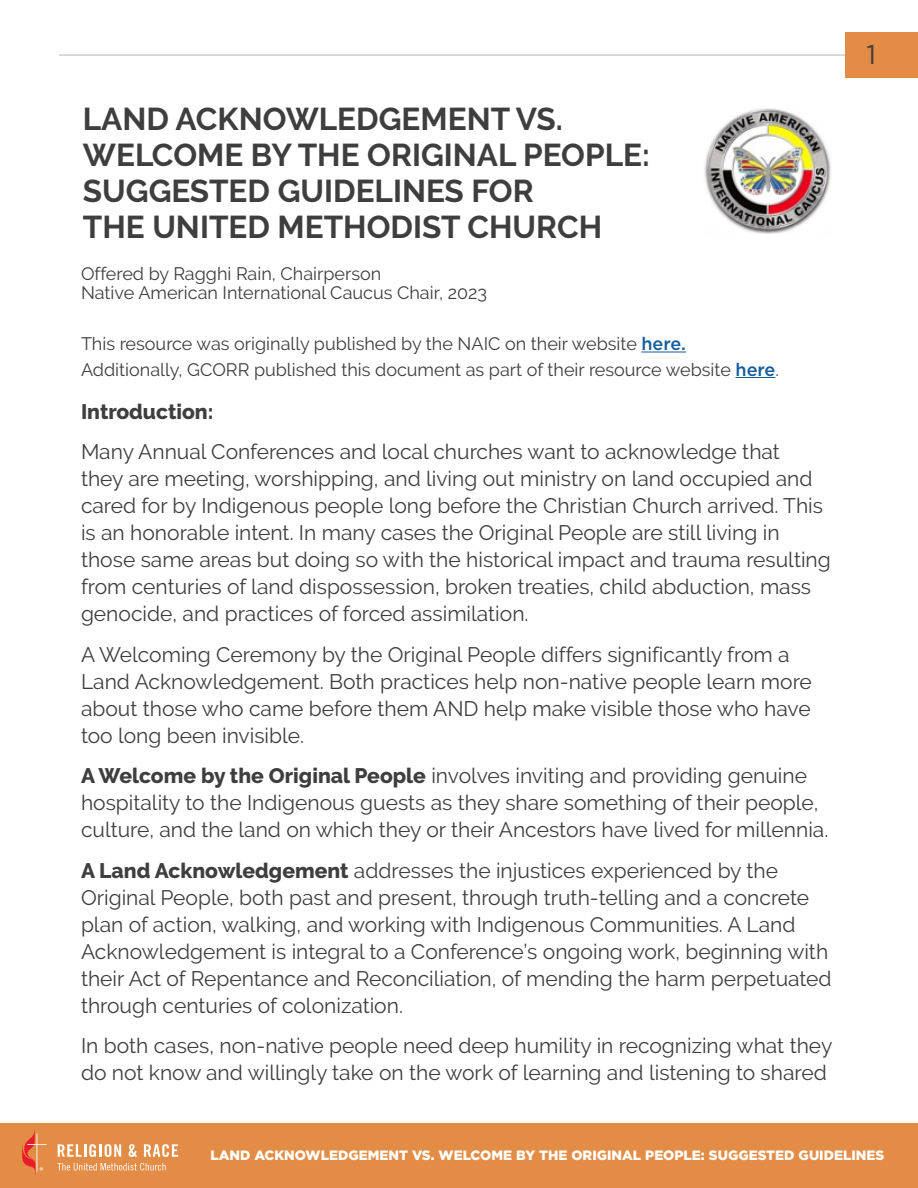
<style>
.page{position:relative;width:918px;height:1188px;background:#fff}
.page>*{position:absolute;margin:0;border:0;box-sizing:border-box;transform-origin:0 0}
.t1{font:700 31.5px "Raleway";color:#3e3e3f}
.t2{font:27px "Gotham";color:#3e3e3f}
.MAIN_paragraph_style{font:21px/27px "Raleway";color:#3e3e3f}
.MAIN_paragraph_style-2{font:800 21px "Raleway";color:#3e3e3f}
.MAIN_paragraph_style-3{font:18px "Raleway";color:#3e3e3f}
.t3{font:900 13.5px "Gotham";color:#fff}
.s1{font-family:"Gotham";font-weight:500;color:#175d9e}
.s2{font-weight:800}
</style>
<div class="page">
<hr style="left:59px;top:55px;width:859px;height:1px;background:#bcbdc0">
<div style="left:845px;top:32px;width:73px;height:45px;background:#e38c45"></div>
<div style="left:0;top:1123px;width:918px;height:65px;background:#e38c45"></div>
<svg style="left:58px;top:1144px;width:63px;height:13px"></svg>
<svg style="left:128px;top:1144px;width:9px;height:13px"></svg>
<svg style="left:144px;top:1144px;width:34px;height:13px"></svg>
<svg style="left:57px;top:1163px;width:109px;height:8px"></svg>
<svg style="left:22px;top:1130px;width:25px;height:45px"></svg>
<hr style="left:641px;top:352px;width:45px;height:1px;background:#175d9e">
<hr style="left:736px;top:377px;width:40px;height:1px;background:#175d9e">
<img style="left:704px;top:108px;width:127px;height:126px">
<h3 class="t1" style="left:83px;top:100px;width:482px">LAND ACKNOWLEDGEMENT VS.</h3>
<h3 class="t1" style="left:83px;top:136px;width:568px">WELCOME BY THE ORIGINAL PEOPLE:</h3>
<h3 class="t1" style="left:83px;top:172px;width:452px">SUGGESTED GUIDELINES FOR</h3>
<h3 class="t1" style="left:83px;top:208px;width:521px">THE UNITED METHODIST CHURCH</h3>
<p class="MAIN_paragraph_style-3" style="left:81px;top:263px;width:302px">Offered by Ragghi Rain, Chairperson</p>
<p class="MAIN_paragraph_style-3" style="left:81px;top:282px;width:408px">Native American International Caucus Chair, 2023</p>
<p class="MAIN_paragraph_style-3" style="left:81px;top:333px;width:607px">This resource was originally published by the NAIC on their website <span class="s1">here.</span></p>
<p class="MAIN_paragraph_style-3" style="left:81px;top:359px;width:699px">Additionally, GCORR published this document as part of their resource website <span class="s1">here</span>.</p>
<p class="MAIN_paragraph_style-2" style="left:81px;top:400px;width:134px">Introduction:</p>
<p class="MAIN_paragraph_style" style="left:81px;top:438px;width:751px">Many Annual Conferences and local churches want to acknowledge that<br>they are meeting, worshipping, and living out ministry on land occupied and cared for by Indigenous people long before the Christian Church arrived. This is an honorable intent. In many cases the Original People are still living in those same areas but doing so with the historical impact and trauma resulting from centuries of land dispossession, broken treaties, child abduction, mass genocide, and practices of forced assimilation.</p>
<p class="MAIN_paragraph_style" style="left:81px;top:641px;width:732px">A Welcoming Ceremony by the Original People differs significantly from a Land Acknowledgement. Both practices help non-native people learn more about those who came before them AND help make visible those who have too long been invisible.</p>
<p class="MAIN_paragraph_style" style="left:81px;top:762px;width:749px"><span class="s2">A Welcome by the Original People</span> involves inviting and providing genuine hospitality to the Indigenous guests as they share something of their people, culture, and the land on which they or their Ancestors have lived for millennia.</p>
<p class="MAIN_paragraph_style" style="left:81px;top:857px;width:752px"><span class="s2">A Land Acknowledgement</span> addresses the injustices experienced by the Original People, both past and present, through truth-telling and a concrete plan of action, walking, and working with Indigenous Communities. A Land Acknowledgement is integral to a Conference’s ongoing work, beginning with their Act of Repentance and Reconciliation, of mending the harm perpetuated through centuries of colonization.</p>
<p class="MAIN_paragraph_style" style="left:81px;top:1032px;width:753px">In both cases, non-native people need deep humility in recognizing what they do not know and willingly take on the work of learning and listening to shared</p>
<p class="t2" style="left:867px;top:37px;width:11px">1</p>
<p class="t3" style="left:210px;top:1146px;width:675px">LAND ACKNOWLEDGEMENT VS. WELCOME BY THE ORIGINAL PEOPLE: SUGGESTED GUIDELINES</p>
</div>
